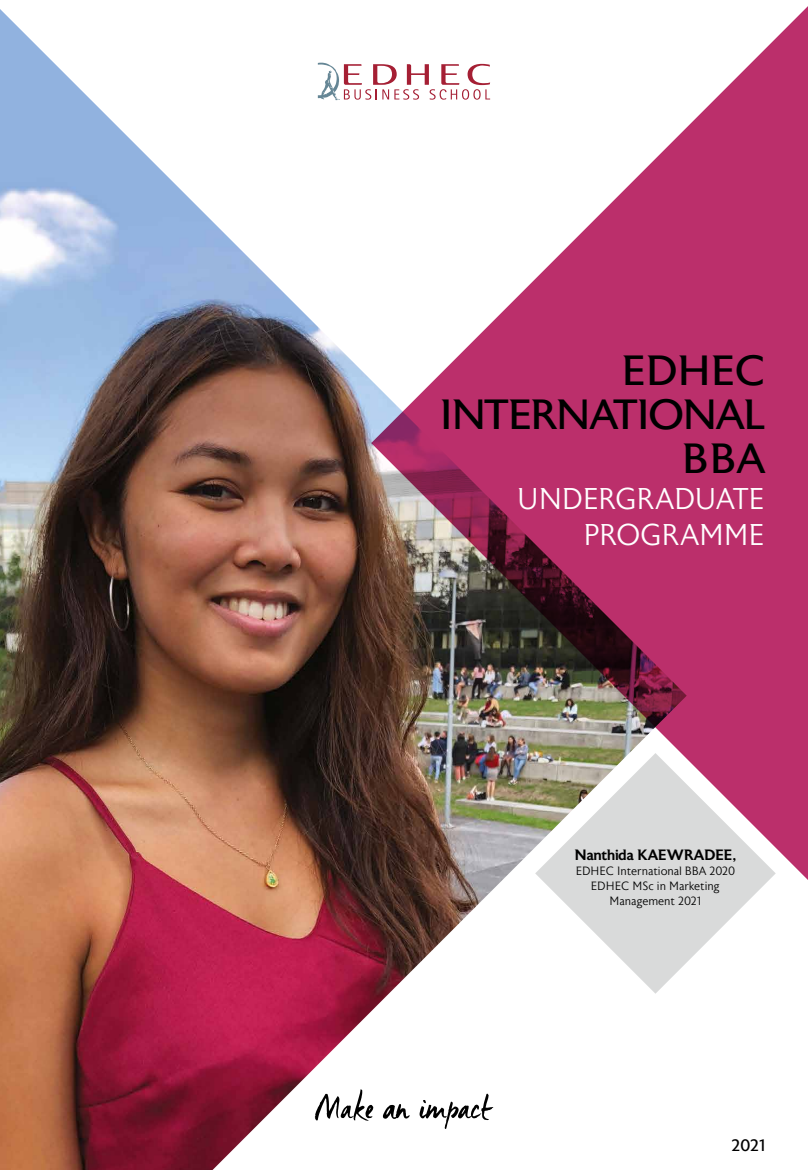
<style>
.page{position:relative;width:808px;height:1170px;background:#fff}
.page>*{position:absolute;margin:0;border:0;box-sizing:border-box;transform-origin:0 0}
.t1{font:42.3px/43.8px "Astoria";letter-spacing:-.03em;color:#000;text-align:right}
.t2{font:300 30px/36px "Astoria";letter-spacing:-.025em;color:#fff;text-align:right}
.t3{font:16.65px "Astoria";color:#000}
.t4{font:500 15px "Astoria";letter-spacing:-.015em;color:#000}
.t5{font:300 12px/15px "Astoria";letter-spacing:-.02em;color:#000;text-align:center}
</style>
<div class="page">
<img style="left:0;top:9px;width:656px;height:1160px">
<svg style="left:535px;top:898px;width:216px;height:95px"></svg>
<svg style="left:383px;top:1103px;width:27px;height:15px"></svg>
<svg style="left:315px;top:1089px;width:58px;height:31px"></svg>
<svg style="left:419px;top:1093px;width:74px;height:35px"></svg>
<svg style="left:318px;top:63px;width:53px;height:37px"></svg>
<svg style="left:371px;top:6px;width:437px;height:892px"></svg>
<h1 class="t1" style="left:440px;top:350px;width:327px">EDHEC<br>INTERNATIONAL<br>BBA</h1>
<h2 class="t2" style="left:517px;top:481px;width:250px">UNDERGRADUATE<br>PROGRAMME</h2>
<p class="t4" style="left:575px;top:846px;width:163px">Nanthida KAEWRADEE,</p>
<p class="t5" style="left:576px;top:864px;width:161px">EDHEC International BBA 2020<br>EDHEC MSc in Marketing<br>Management 2021</p>
<h3 class="t3" style="left:732px;top:1135px;width:35px">2021</h3>
</div>
